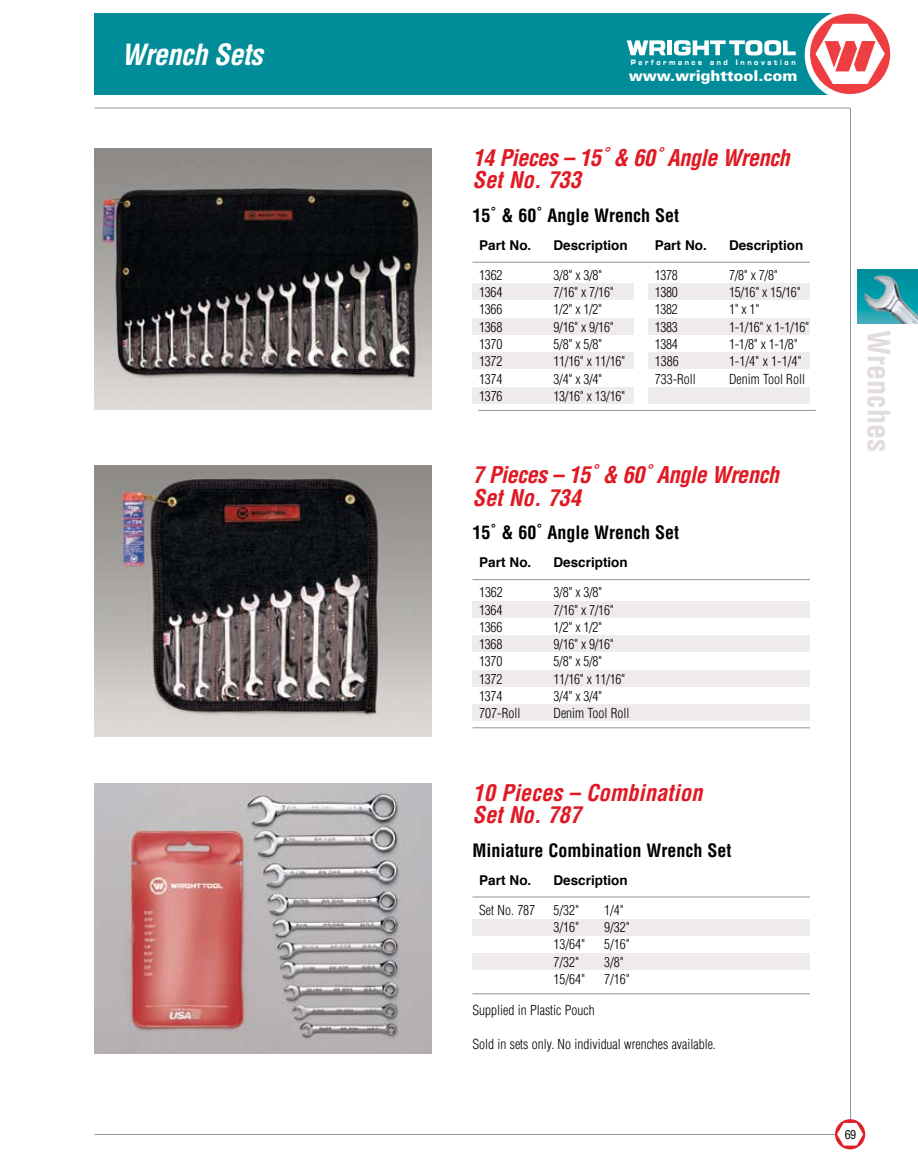
<style>
.page{position:relative;width:918px;height:1175px;background:#fff}
.page>*{position:absolute;margin:0;border:0;box-sizing:border-box;transform-origin:0 0}
.t1{font:700 condensed 30px "Helvetica";color:#e2dcda}
.t2{font:italic 700 condensed 28.5px "Helvetica";letter-spacing:-.02em;color:#fff}
.t3{font:italic 700 condensed 22.5px/22.5px "Helvetica";letter-spacing:-.025em;color:#e01a24}
.t4{font:italic 700 condensed 22.5px/22.5px "Helvetica";color:#e01a24}
.t5{font:700 condensed 18px "Helvetica";color:#000}
.t6{font:900 15px "Univers";letter-spacing:-.005em;color:#fff}
.t7{font:300 condensed 13.5px "Helvetica";color:#000}
.t8{font:700 13.5px "Helvetica";color:#000}
.t9{font:condensed 12px "Helvetica";color:#000}
.t10{font:7.5px "Eurostile Bold Extended Two";letter-spacing:.49em;color:#fff;scale:.7 1}
</style>
<div class="page">
<div style="left:472px;top:670px;width:338px;height:16px;background:#eeebea"></div>
<div style="left:472px;top:635px;width:338px;height:17px;background:#eeebea"></div>
<div style="left:472px;top:704px;width:338px;height:17px;background:#eeebea"></div>
<div style="left:472px;top:352px;width:162px;height:17px;background:#eeebea"></div>
<div style="left:648px;top:352px;width:162px;height:17px;background:#eeebea"></div>
<div style="left:648px;top:318px;width:162px;height:17px;background:#eeebea"></div>
<div style="left:472px;top:318px;width:162px;height:17px;background:#eeebea"></div>
<div style="left:472px;top:387px;width:162px;height:17px;background:#eeebea"></div>
<div style="left:648px;top:387px;width:162px;height:17px;background:#eeebea"></div>
<img style="left:94px;top:783px;width:338px;height:270px">
<img style="left:94px;top:149px;width:338px;height:260px">
<hr style="left:850px;top:108px;width:1px;height:1026px;background:#939598">
<hr style="left:94px;top:1134px;width:756px;height:1px;background:#939598">
<hr style="left:94px;top:108px;width:756px;height:1px;background:#939598">
<svg style="left:835px;top:1119px;width:30px;height:30px"></svg>
<svg style="left:837px;top:1122px;width:26px;height:23px"></svg>
<svg style="left:857px;top:269px;width:61px;height:54px"></svg>
<img style="left:864px;top:275px;width:54px;height:48px">
<hr style="left:472px;top:993px;width:338px;height:1px;background:#939598">
<div style="left:472px;top:953px;width:338px;height:17px;background:#eeebea"></div>
<div style="left:472px;top:918px;width:338px;height:17px;background:#eeebea"></div>
<hr style="left:472px;top:896px;width:338px;height:1px;background:#939598">
<div style="left:472px;top:283px;width:162px;height:17px;background:#eeebea"></div>
<div style="left:648px;top:283px;width:162px;height:17px;background:#eeebea"></div>
<hr style="left:472px;top:262px;width:338px;height:1px;background:#939598">
<img style="left:94px;top:466px;width:338px;height:270px">
<div style="left:472px;top:600px;width:338px;height:17px;background:#eeebea"></div>
<hr style="left:472px;top:579px;width:338px;height:1px;background:#939598">
<hr style="left:472px;top:727px;width:338px;height:1px;background:#939598">
<div style="left:94px;top:14px;width:756px;height:81px;background:#008c99"></div>
<div style="left:805px;top:9px;width:91px;height:92px;background:#fff;border-radius:50%"></div>
<svg style="left:810px;top:14px;width:80px;height:80px"></svg>
<svg style="left:627px;top:40px;width:39px;height:15px"></svg>
<div style="left:667px;top:40px;width:5px;height:15px;background:#fff"></div>
<svg style="left:674px;top:40px;width:122px;height:15px"></svg>
<hr style="left:478px;top:410px;width:338px;height:1px;background:#939598">
<p class="t2" style="left:122px;top:38px;width:143px">Wrench Sets</p>
<p class="t10" style="left:631px;top:57px;width:237px">Performance and Innovation</p>
<p class="t6" style="left:629px;top:66px;width:170px">www.wrighttool.com</p>
<p class="t3" style="left:472px;top:146px;width:319px">14 Pieces – 15˚ &amp; 60˚ Angle Wrench<br>Set No. 733</p>
<p class="t5" style="left:473px;top:204px;width:208px">15˚ &amp; 60˚ Angle Wrench Set</p>
<p class="t8" style="left:479px;top:233px;width:54px">Part No.</p>
<p class="t8" style="left:554px;top:233px;width:76px">Description</p>
<p class="t8" style="left:655px;top:233px;width:54px">Part No.</p>
<p class="t8" style="left:729px;top:233px;width:76px">Description</p>
<p class="t7" style="left:479px;top:267px;width:25px">1362</p>
<p class="t7" style="left:554px;top:267px;width:50px">3/8" x 3/8"</p>
<p class="t7" style="left:655px;top:267px;width:25px">1378</p>
<p class="t7" style="left:729px;top:267px;width:50px">7/8" x 7/8"</p>
<p class="t7" style="left:479px;top:284px;width:25px">1364</p>
<p class="t7" style="left:554px;top:284px;width:62px">7/16" x 7/16"</p>
<p class="t7" style="left:655px;top:284px;width:25px">1380</p>
<p class="t7" style="left:729px;top:284px;width:73px">15/16" x 15/16"</p>
<p class="t7" style="left:479px;top:302px;width:25px">1366</p>
<p class="t7" style="left:554px;top:302px;width:50px">1/2" x 1/2"</p>
<p class="t7" style="left:655px;top:302px;width:25px">1382</p>
<p class="t7" style="left:729px;top:302px;width:32px">1" x 1"</p>
<p class="t7" style="left:479px;top:319px;width:25px">1368</p>
<p class="t7" style="left:554px;top:319px;width:62px">9/16" x 9/16"</p>
<p class="t7" style="left:655px;top:319px;width:25px">1383</p>
<p class="t7" style="left:729px;top:319px;width:82px">1-1/16" x 1-1/16"</p>
<p class="t7" style="left:479px;top:336px;width:25px">1370</p>
<p class="t7" style="left:554px;top:336px;width:50px">5/8" x 5/8"</p>
<p class="t7" style="left:655px;top:336px;width:25px">1384</p>
<p class="t7" style="left:729px;top:336px;width:70px">1-1/8" x 1-1/8"</p>
<p class="t7" style="left:479px;top:353px;width:25px">1372</p>
<p class="t7" style="left:554px;top:353px;width:73px">11/16" x 11/16"</p>
<p class="t7" style="left:655px;top:353px;width:25px">1386</p>
<p class="t7" style="left:729px;top:353px;width:74px">1-1/4" x 1-1/4"</p>
<p class="t7" style="left:479px;top:371px;width:25px">1374</p>
<p class="t7" style="left:554px;top:371px;width:50px">3/4" x 3/4"</p>
<p class="t7" style="left:655px;top:371px;width:43px">733-Roll</p>
<p class="t7" style="left:729px;top:371px;width:78px">Denim Tool Roll</p>
<p class="t7" style="left:479px;top:388px;width:25px">1376</p>
<p class="t7" style="left:554px;top:388px;width:73px">13/16" x 13/16"</p>
<p class="t3" style="left:472px;top:464px;width:308px">7 Pieces – 15˚ &amp; 60˚ Angle Wrench<br>Set No. 734</p>
<p class="t5" style="left:473px;top:521px;width:208px">15˚ &amp; 60˚ Angle Wrench Set</p>
<p class="t8" style="left:479px;top:550px;width:54px">Part No.</p>
<p class="t8" style="left:554px;top:550px;width:76px">Description</p>
<p class="t7" style="left:479px;top:584px;width:25px">1362</p>
<p class="t7" style="left:554px;top:584px;width:50px">3/8" x 3/8"</p>
<p class="t7" style="left:479px;top:602px;width:25px">1364</p>
<p class="t7" style="left:554px;top:602px;width:62px">7/16" x 7/16"</p>
<p class="t7" style="left:479px;top:619px;width:25px">1366</p>
<p class="t7" style="left:554px;top:619px;width:50px">1/2" x 1/2"</p>
<p class="t7" style="left:479px;top:636px;width:25px">1368</p>
<p class="t7" style="left:554px;top:636px;width:62px">9/16" x 9/16"</p>
<p class="t7" style="left:479px;top:653px;width:25px">1370</p>
<p class="t7" style="left:554px;top:653px;width:50px">5/8" x 5/8"</p>
<p class="t7" style="left:479px;top:671px;width:25px">1372</p>
<p class="t7" style="left:554px;top:671px;width:73px">11/16" x 11/16"</p>
<p class="t7" style="left:479px;top:688px;width:25px">1374</p>
<p class="t7" style="left:554px;top:688px;width:50px">3/4" x 3/4"</p>
<p class="t7" style="left:479px;top:705px;width:43px">707-Roll</p>
<p class="t7" style="left:554px;top:705px;width:78px">Denim Tool Roll</p>
<p class="t4" style="left:472px;top:781px;width:231px">10 Pieces – Combination<br>Set No. 787</p>
<p class="t5" style="left:472px;top:839px;width:260px">Miniature Combination Wrench Set</p>
<p class="t8" style="left:479px;top:867px;width:54px">Part No.</p>
<p class="t8" style="left:553px;top:867px;width:76px">Description</p>
<p class="t7" style="left:479px;top:902px;width:58px">Set No. 787</p>
<p class="t7" style="left:553px;top:902px;width:27px">5/32"</p>
<p class="t7" style="left:604px;top:902px;width:21px">1/4"</p>
<p class="t7" style="left:553px;top:919px;width:27px">3/16"</p>
<p class="t7" style="left:604px;top:919px;width:27px">9/32"</p>
<p class="t7" style="left:553px;top:936px;width:33px">13/64"</p>
<p class="t7" style="left:604px;top:936px;width:27px">5/16"</p>
<p class="t7" style="left:553px;top:953px;width:27px">7/32"</p>
<p class="t7" style="left:604px;top:953px;width:21px">3/8"</p>
<p class="t7" style="left:553px;top:971px;width:33px">15/64"</p>
<p class="t7" style="left:604px;top:971px;width:27px">7/16"</p>
<p class="t7" style="left:472px;top:1001px;width:124px">Supplied in Plastic Pouch</p>
<p class="t7" style="left:472px;top:1036px;width:245px">Sold in sets only. No individual wrenches available.</p>
<p class="t1" style="left:897px;top:330px;width:123px;rotate:90deg">Wrenches</p>
<p class="t9" style="left:845px;top:1127px;width:13px">69</p>
</div>
